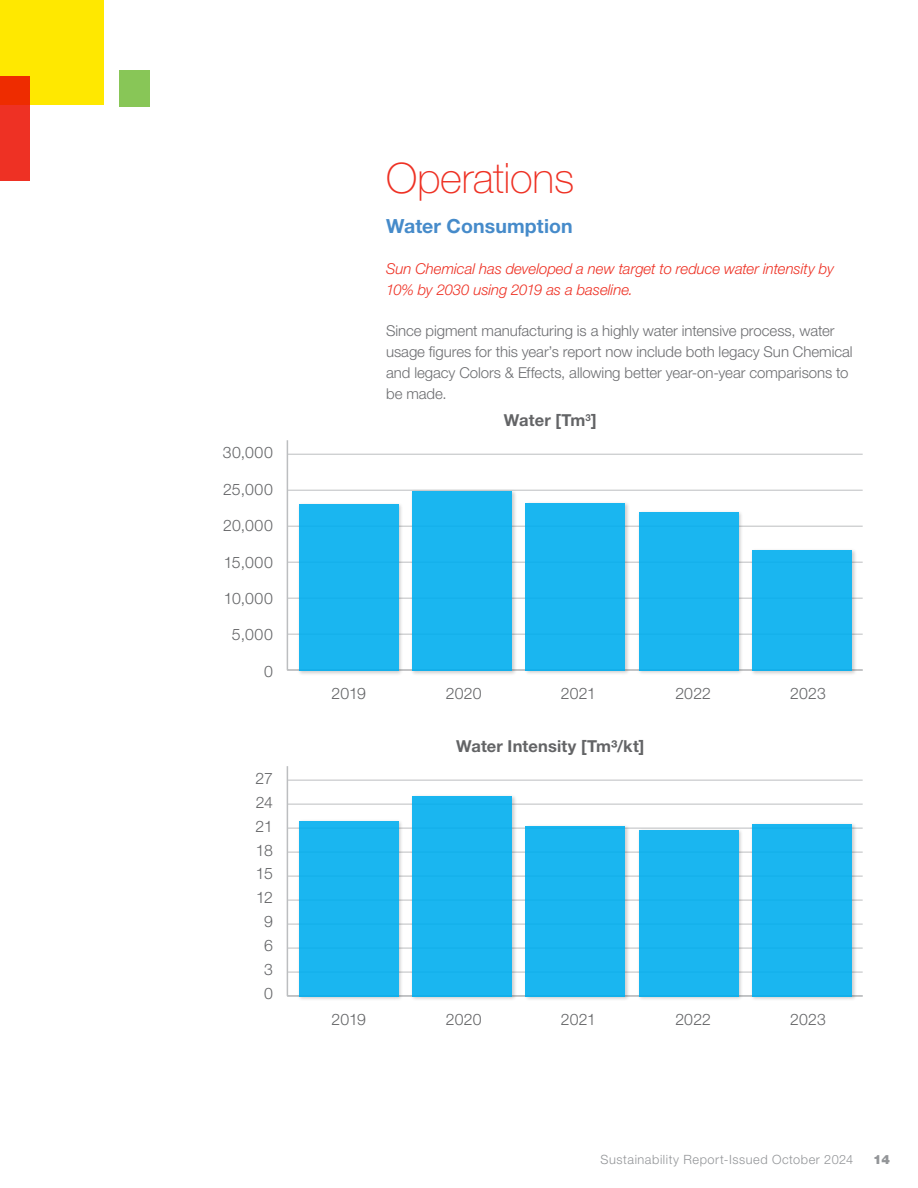
<style>
.page{position:relative;width:918px;height:1188px;background:#fff}
.page>*{position:absolute;margin:0;border:0;box-sizing:border-box;transform-origin:0 0}
.t1{font:100 42px "Helvetica Neue LT Pro";letter-spacing:-.01em;color:#ee3124}
.t2{font:700 19.5px "Helvetica Neue LT Pro";letter-spacing:.005em;color:#468bca}
.t3{font:700 16.5px "Helvetica Neue LT Pro";letter-spacing:.01em;color:#636466}
.t4{font:300 15.9px "Helvetica Neue LT Pro";letter-spacing:.005em;color:#636466}
.t5{font:300 15.9px/23.9px "Helvetica Neue LT Pro";letter-spacing:-.04em;color:#636466;text-align:center}
.t6{font:300 15px/21px "Helvetica Neue LT Pro";letter-spacing:-.005em;color:#6d6e71}
.t7{font:italic 300 15px/21px "Helvetica Neue LT Pro";letter-spacing:-.005em;color:#ee3124}
.t8{font:300 12.75px "Helvetica Neue LT Pro";letter-spacing:.045em;color:#939598}
.t9{font:900 12.75px "Helvetica Neue LT Std";color:#939598}
</style>
<div class="page">
<div style="left:0;top:0;width:103px;height:105px;background:#ffe800"></div>
<svg style="left:0;top:76px;width:30px;height:104px;background:#ee2f19"></svg>
<div style="left:119px;top:70px;width:31px;height:37px;background:#88c657"></div>
<svg style="left:286px;top:766px;width:577px;height:230px"></svg>
<hr style="left:287px;top:780px;width:576px;height:1px;background:#bcbec0">
<hr style="left:287px;top:828px;width:576px;height:1px;background:#bcbec0">
<hr style="left:287px;top:804px;width:576px;height:1px;background:#bcbec0">
<hr style="left:287px;top:852px;width:576px;height:1px;background:#bcbec0">
<hr style="left:287px;top:876px;width:576px;height:1px;background:#bcbec0">
<hr style="left:287px;top:924px;width:576px;height:1px;background:#bcbec0">
<hr style="left:287px;top:900px;width:576px;height:1px;background:#bcbec0">
<hr style="left:287px;top:948px;width:576px;height:1px;background:#bcbec0">
<hr style="left:287px;top:972px;width:576px;height:1px;background:#bcbec0">
<hr style="left:287px;top:996px;width:576px;height:1px;background:#bcbec0">
<svg style="left:286px;top:440px;width:577px;height:231px"></svg>
<div style="left:297px;top:502px;width:107px;height:174px;background:#000;opacity:.2"></div>
<div style="left:299px;top:504px;width:100px;height:167px;background:#1ab6f0"></div>
<div style="left:411px;top:490px;width:106px;height:186px;background:#000;opacity:.2"></div>
<div style="left:412px;top:491px;width:100px;height:180px;background:#1ab6f0"></div>
<div style="left:524px;top:501px;width:106px;height:174px;background:#000;opacity:.2"></div>
<div style="left:526px;top:503px;width:99px;height:168px;background:#1ab6f0"></div>
<div style="left:637px;top:510px;width:107px;height:166px;background:#000;opacity:.2"></div>
<div style="left:639px;top:512px;width:100px;height:159px;background:#1ab6f0"></div>
<div style="left:751px;top:548px;width:106px;height:128px;background:#000;opacity:.2"></div>
<div style="left:752px;top:550px;width:100px;height:121px;background:#1ab6f0"></div>
<div style="left:297px;top:819px;width:107px;height:182px;background:#000;opacity:.2"></div>
<div style="left:299px;top:821px;width:100px;height:175px;background:#1ab6f0"></div>
<div style="left:411px;top:794px;width:106px;height:207px;background:#000;opacity:.2"></div>
<div style="left:412px;top:796px;width:100px;height:200px;background:#1ab6f0"></div>
<div style="left:524px;top:824px;width:106px;height:177px;background:#000;opacity:.2"></div>
<div style="left:526px;top:826px;width:99px;height:170px;background:#1ab6f0"></div>
<div style="left:637px;top:828px;width:107px;height:174px;background:#000;opacity:.2"></div>
<div style="left:639px;top:830px;width:100px;height:166px;background:#1ab6f0"></div>
<div style="left:751px;top:822px;width:106px;height:179px;background:#000;opacity:.2"></div>
<div style="left:752px;top:824px;width:100px;height:172px;background:#1ab6f0"></div>
<p class="t4" style="left:223px;top:443px;width:52px">30,000</p>
<p class="t4" style="left:223px;top:479px;width:51px">25,000</p>
<p class="t4" style="left:223px;top:516px;width:51px">20,000</p>
<p class="t4" style="left:224px;top:552px;width:50px">15,000</p>
<p class="t4" style="left:224px;top:589px;width:51px">10,000</p>
<p class="t4" style="left:232px;top:625px;width:42px">5,000</p>
<p class="t4" style="left:264px;top:661px;width:10px">0</p>
<p class="t5" style="left:255px;top:766px;width:19px">27<br>24<br>21<br>18<br>15<br>12<br>9<br>6<br>3<br>0</p>
<h1 class="t1" style="left:386px;top:153px;width:190px">Operations</h1>
<h2 class="t2" style="left:386px;top:214px;width:188px">Water Consumption</h2>
<p class="t7" style="left:386px;top:258px;width:449px">Sun Chemical has developed a new target to reduce water intensity by<br>10% by 2030 using 2019 as a baseline.</p>
<p class="t6" style="left:386px;top:320px;width:468px">Since pigment manufacturing is a highly water intensive process, water usage figures for this year’s report now include both legacy Sun Chemical and legacy Colors &amp; Effects, allowing better year-on-year comparisons to be made.</p>
<p class="t3" style="left:504px;top:410px;width:94px">Water [Tm<sup>3</sup>]</p>
<p class="t4" style="left:332px;top:684px;width:36px">2019</p>
<p class="t4" style="left:446px;top:684px;width:37px">2020</p>
<p class="t4" style="left:561px;top:684px;width:37px">2021</p>
<p class="t4" style="left:675px;top:684px;width:37px">2022</p>
<p class="t4" style="left:790px;top:684px;width:37px">2023</p>
<p class="t3" style="left:456px;top:736px;width:190px">Water Intensity [Tm³/kt]</p>
<p class="t4" style="left:332px;top:1010px;width:36px">2019</p>
<p class="t4" style="left:446px;top:1010px;width:37px">2020</p>
<p class="t4" style="left:561px;top:1010px;width:37px">2021</p>
<p class="t4" style="left:675px;top:1010px;width:37px">2022</p>
<p class="t4" style="left:790px;top:1010px;width:37px">2023</p>
<p class="t8" style="left:601px;top:1151px;width:254px">Sustainability Report-Issued October 2024</p>
<p class="t9" style="left:873px;top:1152px;width:18px">14</p>
</div>
